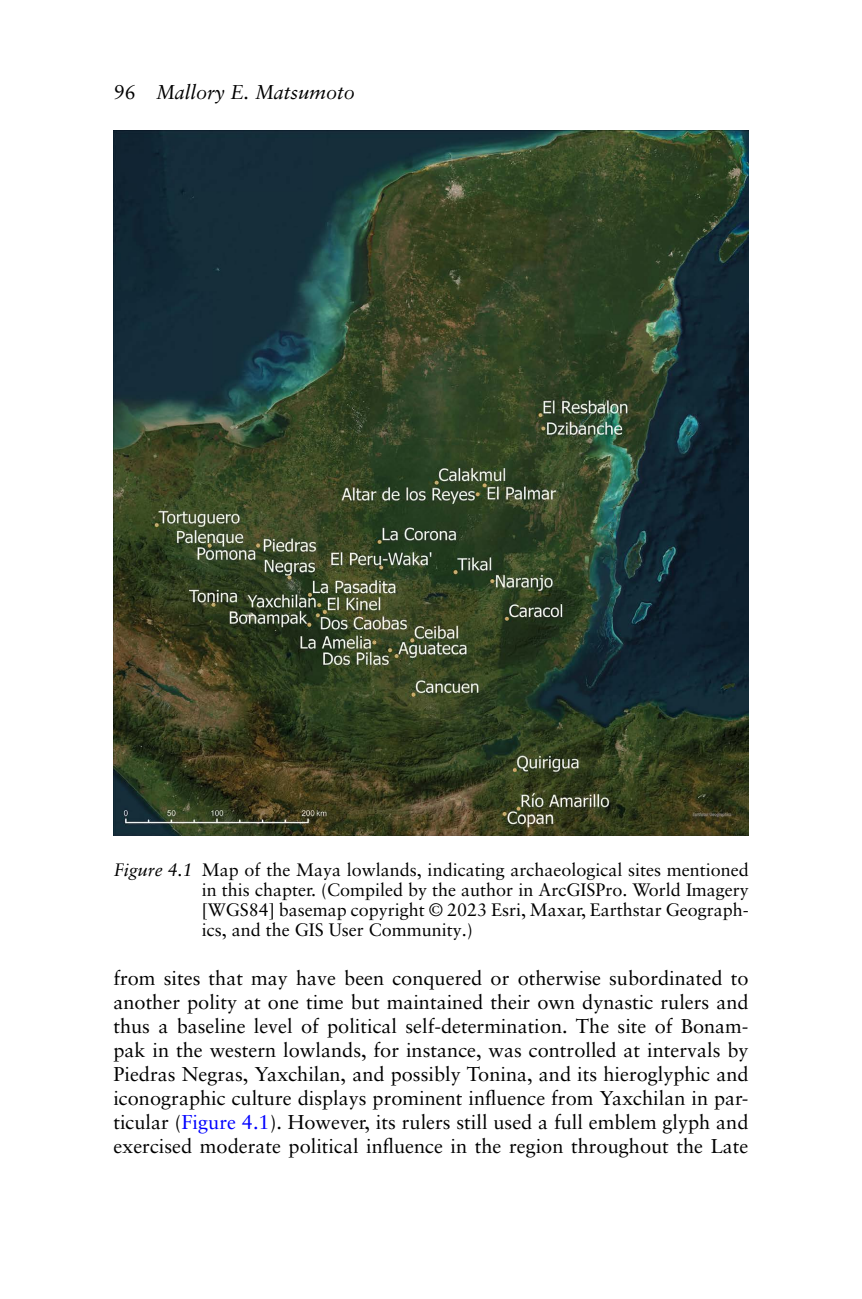
<style>
.page{position:relative;width:862px;height:1299px;background:#fff}
.page>*{position:absolute;margin:0;border:0;box-sizing:border-box;transform-origin:0 0}
.T{font:20px/24px "Sabon LT Pro";color:#000;text-align:justify}
.t1{font:italic 20px "Sabon LT Pro";color:#000}
.FC{font:18px/20px "Sabon LT Pro";color:#000;text-align:justify}
.s1{font-style:normal}
.s2{font-style:italic}
.s3{color:#00f}
</style>
<div class="page">
<img style="left:114px;top:130px;width:635px;height:705px">
<p class="t1" style="left:114px;top:80px;width:243px"><span class="s1">96</span> Mallory E. Matsumoto</p>
<p class="FC" style="left:202px;top:859px;width:548px;text-indent:-88px"><span class="s2">Figure 4.1</span> Map of the Maya lowlands, indicating archaeological sites mentioned in this chapter. (Compiled by the author in ArcGISPro. World Imagery [WGS84] basemap copyright © 2023 Esri, Maxar, Earthstar Geograph&shy;ics, and the GIS User Community.)</p>
<p class="T" style="left:113px;top:965px;width:637px">from sites that may have been conquered or otherwise subordinated to another polity at one time but maintained their own dynastic rulers and thus a baseline level of political self-determination. The site of Bonam&shy;pak in the western lowlands, for instance, was controlled at intervals by Piedras Negras, Yaxchilan, and possibly Tonina, and its hieroglyphic and iconographic culture displays prominent influence from Yaxchilan in par&shy;ticular (<span class="s3">Figure 4.1</span>). However, its rulers still used a full emblem glyph and exercised moderate political influence in the region throughout the Late</p>
</div>
